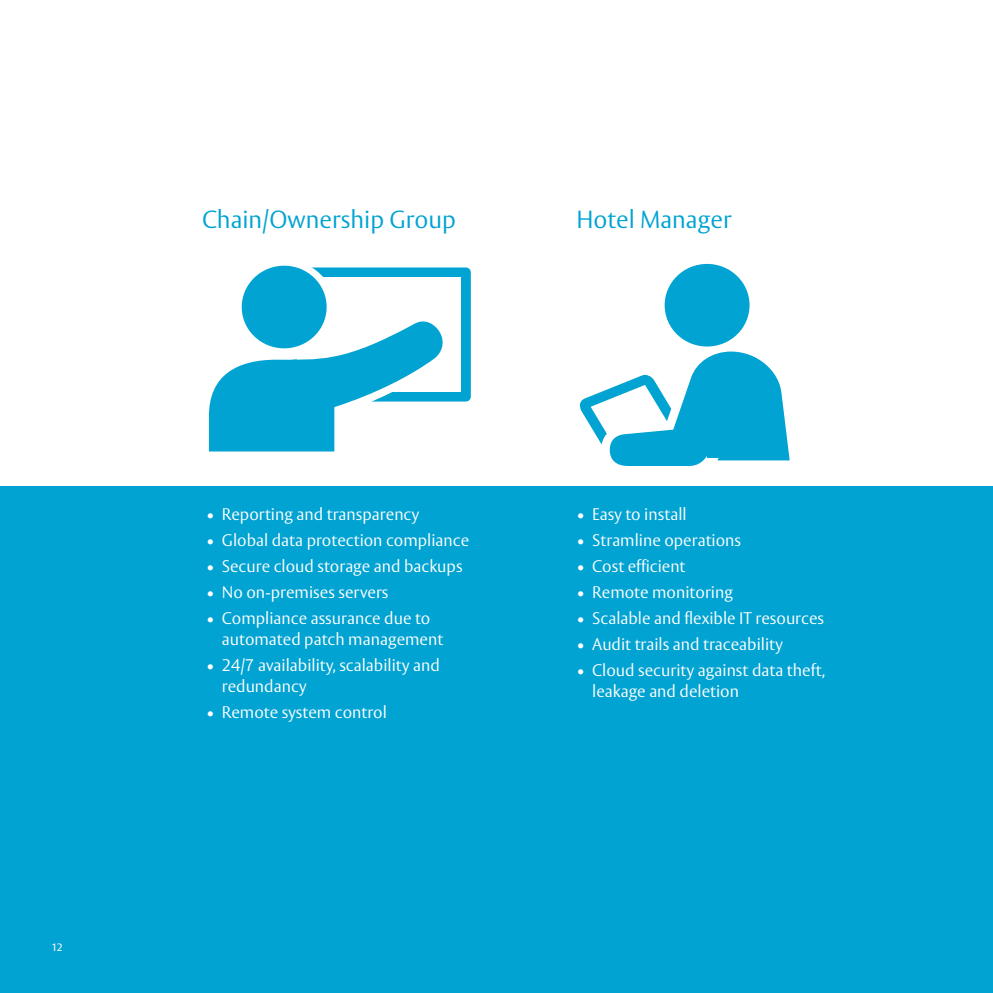
<style>
.page{position:relative;width:993px;height:993px;background:#fff}
.page>*{position:absolute;margin:0;border:0;box-sizing:border-box;transform-origin:0 0}
.Vesta_Light_blue_9_5{font:300 24.5px "ASSA Vesta";color:#00a3d2}
.t1{font:300 16.62px/21px "ASSA Vesta";color:#fff}
._5_Captions{font:10.5px "ASSA Vesta";color:#fff}
</style>
<div class="page">
<div style="left:0;top:486px;width:992px;height:506px;background:#00a3d2"></div>
<div style="left:287px;top:267px;width:183px;height:134px;background:#00a3d2;border-radius:5px"></div>
<div style="left:297px;top:277px;width:164px;height:114px;background:#fff"></div>
<div style="left:231px;top:259px;width:104px;height:101px;background:#fff;border-radius:50%"></div>
<svg style="left:579px;top:351px;width:210px;height:115px"></svg>
<div style="left:664px;top:264px;width:85px;height:82px;background:#00a3d2;border-radius:50%"></div>
<svg style="left:209px;top:321px;width:236px;height:130px"></svg>
<div style="left:281px;top:346px;width:16px;height:9px;background:#fff"></div>
<div style="left:707px;top:397px;width:71px;height:60px;background:#00a3d2"></div>
<div style="left:242px;top:265px;width:84px;height:83px;background:#00a3d2;border-radius:50%"></div>
<p class="_5_Captions" style="left:51px;top:941px;width:13px">12</p>
<p class="Vesta_Light_blue_9_5" style="left:202px;top:204px;width:255px">Chain/Ownership Group</p>
<p class="Vesta_Light_blue_9_5" style="left:576px;top:204px;width:157px">Hotel Manager</p>
<p class="t1" style="left:206px;top:504px;width:214px">• Reporting and transparency</p>
<p class="t1" style="left:206px;top:530px;width:264px">• Global data protection compliance</p>
<p class="t1" style="left:206px;top:556px;width:258px">• Secure cloud storage and backups</p>
<p class="t1" style="left:206px;top:582px;width:184px">• No on-premises servers</p>
<p class="t1" style="left:222px;top:608px;width:223px;text-indent:-16px">• Compliance assurance due to automated patch management</p>
<p class="t1" style="left:222px;top:655px;width:220px;text-indent:-16px">• 24/7 availability, scalability and redundancy</p>
<p class="t1" style="left:206px;top:702px;width:182px">• Remote system control</p>
<p class="t1" style="left:576px;top:504px;width:112px">• Easy to install</p>
<p class="t1" style="left:576px;top:530px;width:166px">• Stramline operations</p>
<p class="t1" style="left:576px;top:556px;width:111px">• Cost efficient</p>
<p class="t1" style="left:576px;top:582px;width:158px">• Remote monitoring</p>
<p class="t1" style="left:576px;top:608px;width:249px">• Scalable and flexible IT resources</p>
<p class="t1" style="left:576px;top:634px;width:208px">• Audit trails and traceability</p>
<p class="t1" style="left:592px;top:660px;width:234px;text-indent:-16px">• Cloud security against data theft, leakage and deletion</p>
</div>
